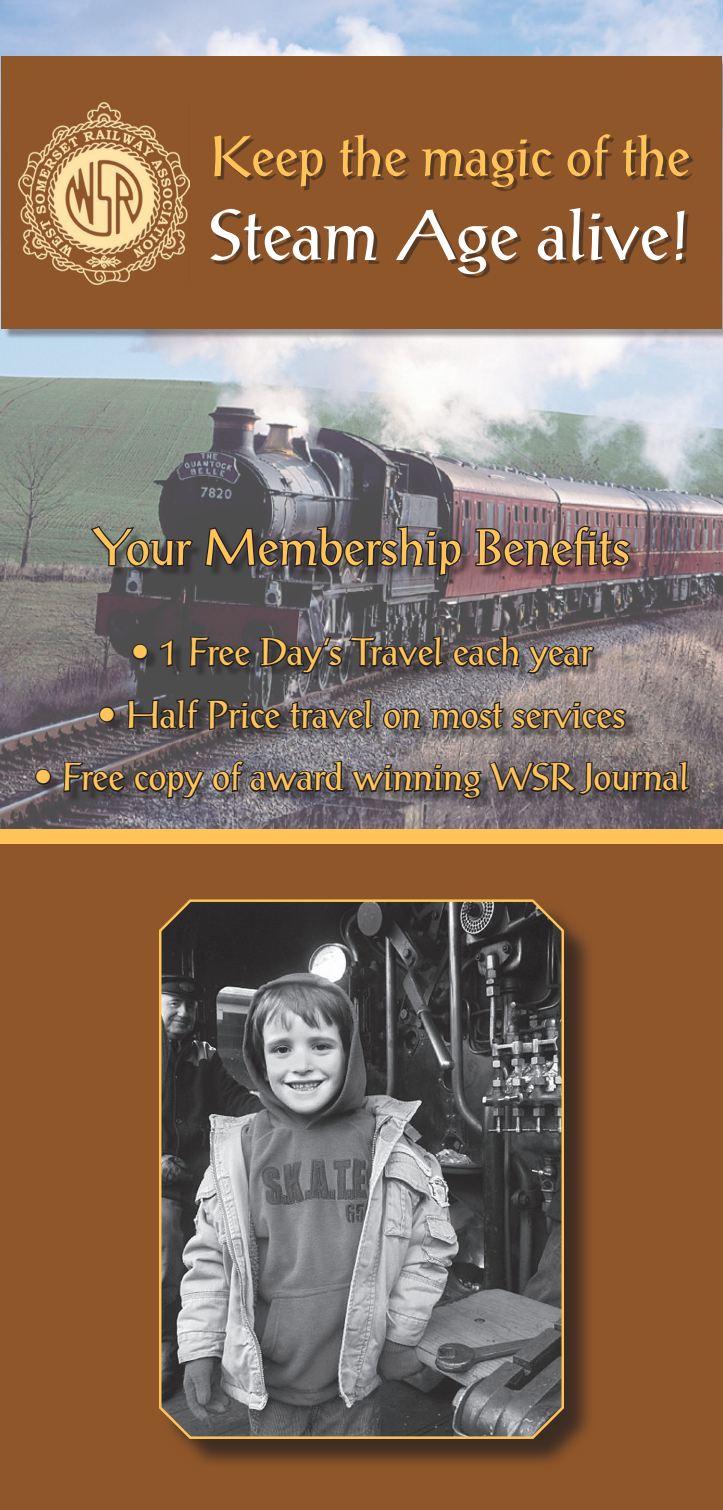
<style>
.page{position:relative;width:723px;height:1510px;background:#fff}
.page>*{position:absolute;margin:0;border:0;box-sizing:border-box;transform-origin:0 0}
.t1{font:70px "Prose Antique";color:#fff}
.t2{font:55px "Prose Antique";color:#fec459}
.t3{font:50px "Prose Antique";color:#fec459}
.t4{font:37.5px "Prose Antique";color:#fec459}
</style>
<div class="page">
<img style="left:0;top:0;width:723px;height:829px">
<div style="left:0;top:840px;width:723px;height:669px;background:#8f562a"></div>
<div style="left:1px;top:56px;width:721px;height:272px;background:#8f562a"></div>
<div style="left:90px;top:125px;width:633px;height:253px;background:#231f20;opacity:.5"></div>
<img style="left:18px;top:102px;width:172px;height:183px">
<div style="left:93px;top:528px;width:550px;height:60px;background:#231f20;opacity:.5"></div>
<svg style="left:88px;top:508px;width:107px;height:60px"></svg>
<svg style="left:203px;top:524px;width:260px;height:54px"></svg>
<svg style="left:474px;top:524px;width:158px;height:61px"></svg>
<div style="left:161px;top:902px;width:436px;height:568px;background:#231f20;opacity:.75"></div>
<svg style="left:159px;top:899px;width:406px;height:541px"></svg>
<div style="left:37px;top:638px;width:665px;height:173px;background:#231f20;opacity:.5"></div>
<div style="left:132px;top:644px;width:16px;height:16px;border:2px solid #231f20;border-radius:50%"></div>
<svg style="left:157px;top:638px;width:18px;height:31px"></svg>
<svg style="left:188px;top:632px;width:257px;height:43px"></svg>
<svg style="left:452px;top:634px;width:144px;height:41px"></svg>
<div style="left:35px;top:769px;width:16px;height:16px;border:2px solid #231f20;border-radius:50%"></div>
<svg style="left:62px;top:697px;width:629px;height:104px"></svg>
<div style="left:0;top:829px;width:723px;height:15px;background:#fec459"></div>
<h2 class="t2" style="left:210px;top:124px;width:481px">Keep the magic of the</h2>
<h1 class="t1" style="left:209px;top:194px;width:484px">Steam Age alive!</h1>
<h3 class="t3" style="left:93px;top:518px;width:538px">Your Membership Benefits</h3>
<p class="t4" style="left:131px;top:630px;width:463px">• 1 Free Day’s Travel each year</p>
<p class="t4" style="left:98px;top:692px;width:529px">• Half Price travel on most services</p>
<p class="t4" style="left:34px;top:755px;width:657px">• Free copy of award winning WSR Journal</p>
</div>
